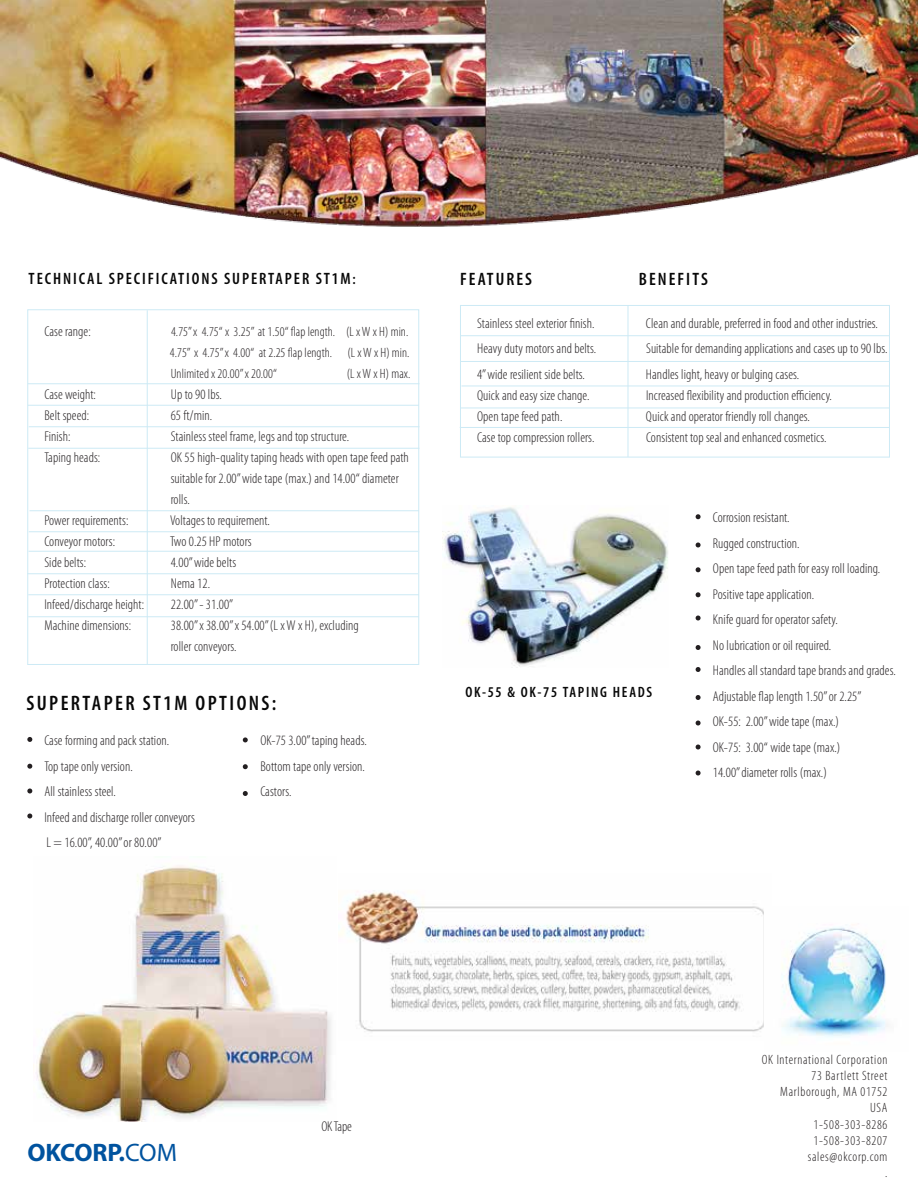
<style>
.page{position:relative;width:918px;height:1188px;background:#fff}
.page>*{position:absolute;margin:0;border:0;box-sizing:border-box;transform-origin:0 0}
.t1{font:700 25.35px "Myriad";color:#00539f}
.t2{font:600 condensed 21px "Myriad Pro";letter-spacing:.115em;color:#080808}
.t3{font:600 condensed 18px "Myriad Pro";letter-spacing:.115em;color:#080808}
.t4{font:600 condensed 16.5px "Myriad Pro";letter-spacing:.115em;color:#080808}
.t5{font:600 condensed 15px "Myriad Pro";letter-spacing:.115em;color:#080808}
.t6{font:300 condensed 14.25px/25.5px "Myriad Pro";letter-spacing:.005em;color:#231f21}
.t7{font:300 condensed 13.5px/21px "Myriad Pro";letter-spacing:.005em;color:#231f21;text-align:justify}
.t8{font:300 condensed 13.5px/16.2px "Myriad Pro";letter-spacing:.05em;color:#231f20;text-align:right}
.s1{font-size:15px}
.s2{font-weight:400}
</style>
<div class="page">
<img style="left:340px;top:890px;width:424px;height:142px">
<img style="left:782px;top:924px;width:105px;height:114px">
<svg style="left:27px;top:737px;width:5px;height:5px"></svg>
<svg style="left:27px;top:764px;width:5px;height:5px"></svg>
<svg style="left:243px;top:737px;width:5px;height:5px"></svg>
<svg style="left:243px;top:764px;width:5px;height:5px"></svg>
<div style="left:27px;top:309px;width:392px;height:356px;border:1px solid #cdeaf5"></div>
<hr style="left:147px;top:310px;width:1px;height:355px;background:#cdeaf5">
<hr style="left:28px;top:448px;width:391px;height:1px;background:#cdeaf5">
<hr style="left:28px;top:383px;width:391px;height:1px;background:#cdeaf5">
<hr style="left:28px;top:405px;width:391px;height:1px;background:#cdeaf5">
<hr style="left:29px;top:531px;width:390px;height:1px;background:#cdeaf5">
<hr style="left:29px;top:510px;width:390px;height:1px;background:#cdeaf5">
<hr style="left:29px;top:426px;width:390px;height:1px;background:#cdeaf5">
<div style="left:460px;top:305px;width:430px;height:152px;border:1px solid #cdeaf5"></div>
<hr style="left:628px;top:306px;width:1px;height:151px;background:#cdeaf5">
<hr style="left:461px;top:386px;width:428px;height:1px;background:#cdeaf5">
<hr style="left:461px;top:361px;width:429px;height:1px;background:#cdeaf5">
<hr style="left:461px;top:335px;width:429px;height:1px;background:#cdeaf5">
<svg style="left:27px;top:814px;width:5px;height:4px"></svg>
<hr style="left:27px;top:573px;width:391px;height:1px;background:#cdeaf5">
<hr style="left:461px;top:408px;width:429px;height:1px;background:#cdeaf5">
<hr style="left:460px;top:427px;width:429px;height:1px;background:#cdeaf5">
<svg style="left:243px;top:791px;width:5px;height:5px"></svg>
<hr style="left:28px;top:594px;width:391px;height:1px;background:#cdeaf5">
<hr style="left:28px;top:616px;width:391px;height:1px;background:#cdeaf5">
<svg style="left:27px;top:789px;width:5px;height:4px"></svg>
<svg style="left:696px;top:514px;width:5px;height:5px"></svg>
<svg style="left:696px;top:543px;width:5px;height:4px"></svg>
<svg style="left:696px;top:592px;width:5px;height:5px"></svg>
<svg style="left:696px;top:567px;width:5px;height:5px"></svg>
<svg style="left:696px;top:616px;width:5px;height:5px"></svg>
<svg style="left:696px;top:645px;width:5px;height:5px"></svg>
<svg style="left:696px;top:667px;width:5px;height:5px"></svg>
<svg style="left:696px;top:695px;width:5px;height:5px"></svg>
<svg style="left:696px;top:721px;width:5px;height:5px"></svg>
<svg style="left:696px;top:745px;width:5px;height:5px"></svg>
<hr style="left:29px;top:551px;width:389px;height:1px;background:#cdeaf5">
<svg style="left:696px;top:771px;width:5px;height:4px"></svg>
<img style="left:442px;top:507px;width:226px;height:159px">
<img style="left:36px;top:866px;width:295px;height:256px">
<img style="left:0;top:0;width:918px;height:227px">
<p class="t4" style="left:29px;top:270px;width:329px">TECHNICAL SPECIFICATIONS SUPERTAPER ST1M<span class="s1">:</span></p>
<p class="t6" style="left:44px;top:319px;width:48px">Case range:</p>
<p class="t7" style="left:170px;top:322px;width:241px">4.75” x 4.75“ x 3.25” at 1.50“ flap length. (L x W x H) min.<br>4.75” x 4.75” x 4.00“ at 2.25 flap length. (L x W x H) min.<br>Unlimited x 20.00” x 20.00“</p>
<p class="t7" style="left:347px;top:364px;width:65px">(L x W x H) max.</p>
<p class="t6" style="left:44px;top:382px;width:53px">Case weight:</p>
<p class="t6" style="left:171px;top:382px;width:53px">Up to 90 lbs.</p>
<p class="t6" style="left:44px;top:403px;width:46px">Belt speed:</p>
<p class="t6" style="left:171px;top:403px;width:43px">65 ft/min.</p>
<p class="t6" style="left:44px;top:424px;width:28px">Finish:</p>
<p class="t6" style="left:171px;top:424px;width:180px">Stainless steel frame, legs and top structure.</p>
<p class="t6" style="left:44px;top:445px;width:57px">Taping heads:</p>
<p class="t6" style="left:171px;top:447px;width:240px;line-height:21px">OK 55 high-quality taping heads with open tape feed path suitable for 2.00” wide tape (max.) and 14.00“ diameter rolls.</p>
<p class="t6" style="left:44px;top:508px;width:86px">Power requirements:</p>
<p class="t6" style="left:170px;top:508px;width:101px">Voltages to requirement.</p>
<p class="t6" style="left:44px;top:529px;width:72px">Conveyor motors:</p>
<p class="t6" style="left:170px;top:529px;width:83px">Two 0.25 HP motors</p>
<p class="t6" style="left:44px;top:550px;width:43px">Side belts:</p>
<p class="t6" style="left:171px;top:550px;width:67px">4.00” wide belts</p>
<p class="t6" style="left:44px;top:571px;width:67px">Protection class:</p>
<p class="t6" style="left:171px;top:571px;width:41px">Nema 12.</p>
<p class="t6" style="left:44px;top:592px;width:101px">Infeed/discharge height:</p>
<p class="t6" style="left:171px;top:592px;width:64px">22.00” - 31.00”</p>
<p class="t6" style="left:44px;top:613px;width:88px">Machine dimensions:</p>
<p class="t6" style="left:171px;top:615px;width:190px;line-height:21px">38.00” x 38.00” x 54.00” (L x W x H), excluding roller conveyors.</p>
<p class="t2" style="left:26px;top:692px;width:252px">SUPERTAPER ST1M OPTIONS:</p>
<p class="t6" style="left:44px;top:728px;width:126px">Case forming and pack station.</p>
<p class="t6" style="left:260px;top:728px;width:108px">OK-75 3.00” taping heads.</p>
<p class="t6" style="left:44px;top:754px;width:90px">Top tape only version.</p>
<p class="t6" style="left:260px;top:754px;width:106px">Bottom tape only version.</p>
<p class="t6" style="left:44px;top:779px;width:73px">All stainless steel.</p>
<p class="t6" style="left:260px;top:779px;width:33px">Castors.</p>
<p class="t6" style="left:44px;top:805px;width:152px">Infeed and discharge roller conveyors<br>L = 16.00”, 40.00” or 80.00”</p>
<p class="t3" style="left:460px;top:269px;width:73px">FEATURES</p>
<p class="t3" style="left:639px;top:269px;width:71px">BENEFITS</p>
<p class="t6" style="left:477px;top:310px;width:119px">Stainless steel exterior finish.</p>
<p class="t6" style="left:646px;top:310px;width:234px">Clean and durable, preferred in food and other industries.</p>
<p class="t6" style="left:477px;top:336px;width:121px">Heavy duty motors and belts.</p>
<p class="t6" style="left:646px;top:336px;width:243px">Suitable for demanding applications and cases up to 90 lbs.</p>
<p class="t6" style="left:477px;top:361px;width:109px">4” wide resilient side belts.</p>
<p class="t6" style="left:646px;top:361px;width:155px">Handles light, heavy or bulging cases.</p>
<p class="t6" style="left:477px;top:382px;width:114px">Quick and easy size change.</p>
<p class="t6" style="left:646px;top:382px;width:187px">Increased flexibility and production efficiency.</p>
<p class="t6" style="left:477px;top:403px;width:87px">Open tape feed path.</p>
<p class="t6" style="left:646px;top:403px;width:166px">Quick and operator friendly roll changes.</p>
<p class="t6" style="left:477px;top:424px;width:119px">Case top compression rollers.</p>
<p class="t6" style="left:646px;top:424px;width:182px">Consistent top seal and enhanced cosmetics.</p>
<p class="t5" style="left:465px;top:684px;width:188px">OK-55 &amp; OK-75 TAPING HEADS</p>
<p class="t6" style="left:713px;top:505px;width:184px">Corrosion resistant.<br>Rugged construction.<br>Open tape feed path for easy roll loading.<br>Positive tape application.<br>Knife guard for operator safety.<br>No lubrication or oil required.<br>Handles all standard tape brands and grades.<br>Adjustable flap length 1.50” or 2.25”<br>OK-55: 2.00” wide tape (max.)<br>OK-75: 3.00“ wide tape (max.)<br>14.00” diameter rolls (max.)</p>
<p class="t1" style="left:27px;top:1139px;width:151px">OKCORP.<span class="s2">COM</span></p>
<p class="t6" style="left:321px;top:1114px;width:32px">OK Tape</p>
<p class="t8" style="left:762px;top:1051px;width:127px">OK International Corporation<br>73 Bartlett Street<br>Marlborough, MA 01752<br>USA<br>1-508-303-8286<br>1-508-303-8207 sales@okcorp.com<br>.</p>
</div>
